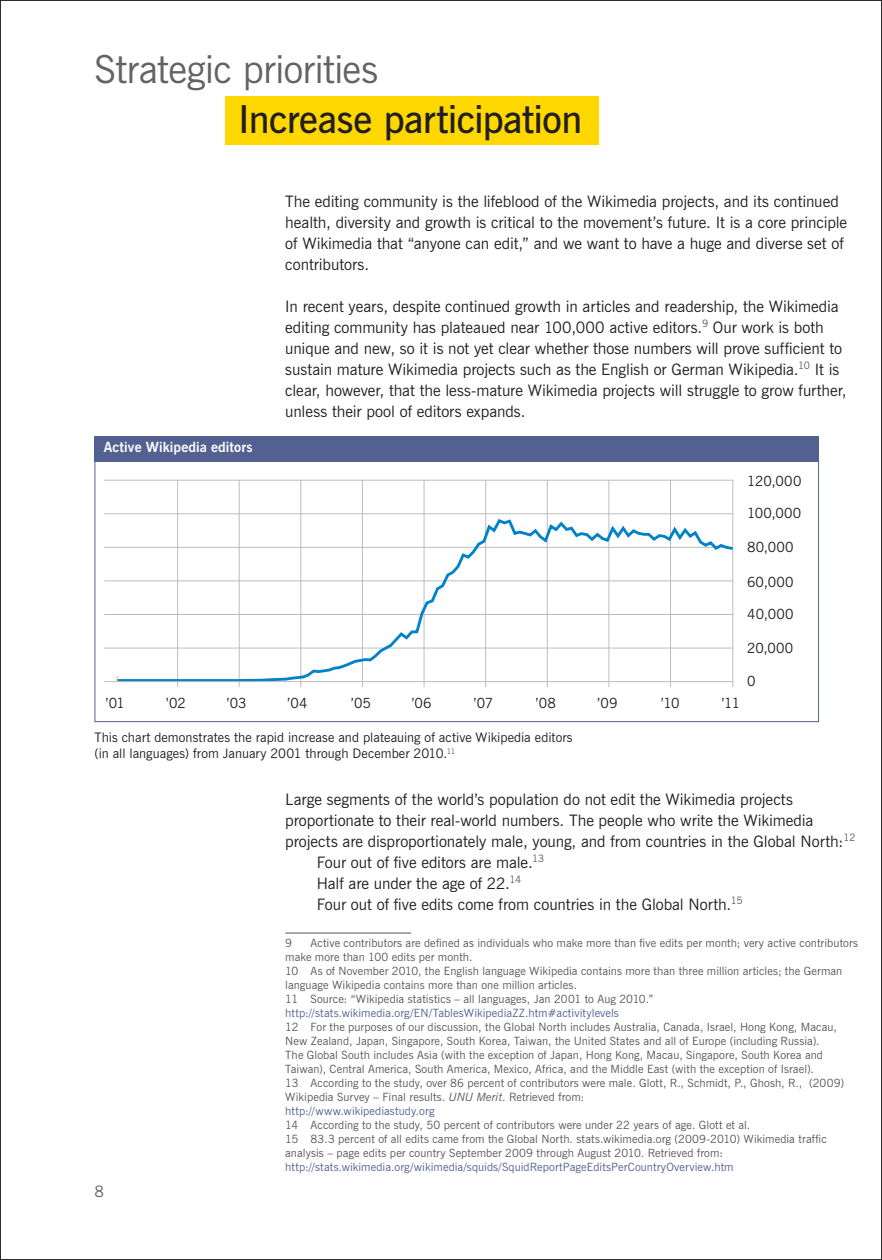
<style>
.page{position:relative;width:882px;height:1260px;background:#fff}
.page>*{position:absolute;margin:0;border:0;box-sizing:border-box;transform-origin:0 0}
.t1{font:600 38.5px "News Gothic BT";letter-spacing:-.015em;color:#231f20}
.t2{font:38.5px "News Gothic BT";letter-spacing:-.02em;color:#636366}
.t3{font:15.75px/21px "News Gothic BT";letter-spacing:-.005em;color:#231f20}
.t4{font:15.75px "News Gothic BT";color:#636366}
.t5{font:14px "News Gothic BT";letter-spacing:.015em;color:#231f20}
.t6{font:700 14px "News Gothic BT";letter-spacing:.01em;color:#fff}
.t7{font:13.12px/15.8px "News Gothic BT";letter-spacing:.005em;color:#231f20}
.t8{font:11.38px/14px "News Gothic BT";letter-spacing:.01em;color:#57585a}
.t9{font:11.38px "News Gothic BT";letter-spacing:.01em;color:#536192}
.s1{font-style:italic}
.s2{color:#536192}
</style>
<div class="page">
<div style="left:94px;top:460px;width:725px;height:262px;background:#fff;border:1px solid #536192"></div>
<div style="left:225px;top:96px;width:373px;height:49px;background:#ffd801"></div>
<hr style="left:285px;top:933px;width:126px;height:1px;background:#57585a">
<hr style="left:104px;top:648px;width:629px;height:1px;background:#bcbdc0">
<hr style="left:104px;top:614px;width:629px;height:1px;background:#bcbdc0">
<hr style="left:104px;top:580px;width:629px;height:1px;background:#bcbdc0">
<hr style="left:104px;top:547px;width:629px;height:1px;background:#bcbdc0">
<hr style="left:104px;top:513px;width:629px;height:1px;background:#bcbdc0">
<hr style="left:104px;top:480px;width:630px;height:1px;background:#bcbdc0">
<div style="left:94px;top:436px;width:725px;height:25px;background:#536192"></div>
<hr style="left:670px;top:480px;width:1px;height:207px;background:#bcbdc0">
<hr style="left:608px;top:480px;width:1px;height:207px;background:#bcbdc0">
<hr style="left:547px;top:480px;width:1px;height:207px;background:#bcbdc0">
<hr style="left:485px;top:480px;width:1px;height:207px;background:#bcbdc0">
<hr style="left:424px;top:480px;width:1px;height:207px;background:#bcbdc0">
<hr style="left:362px;top:480px;width:1px;height:207px;background:#bcbdc0">
<hr style="left:300px;top:480px;width:1px;height:207px;background:#bcbdc0">
<hr style="left:177px;top:480px;width:1px;height:207px;background:#bcbdc0">
<hr style="left:239px;top:480px;width:1px;height:207px;background:#bcbdc0">
<hr style="left:732px;top:480px;width:1px;height:207px;background:#bcbdc0">
<svg style="left:115px;top:517px;width:619px;height:166px"></svg>
<hr style="left:104px;top:681px;width:629px;height:1px;background:#bcbdc0">
<h1 class="t2" style="left:94px;top:46px;width:285px">Strategic priorities</h1>
<h1 class="t1" style="left:238px;top:96px;width:345px">Increase participation</h1>
<p class="t6" style="left:104px;top:438px;width:150px">Active Wikipedia editors</p>
<p class="t3" style="left:285px;top:190px;width:563px">The editing community is the lifeblood of the Wikimedia projects, and its continued health, diversity and growth is critical to the movement’s future. It is a core principle of Wikimedia that “anyone can edit,” and we want to have a huge and diverse set of contributors.</p>
<p class="t3" style="left:285px;top:295px;width:563px">In recent years, despite continued growth in articles and readership, the Wikimedia editing community has plateaued near 100,000 active editors.<sup>9</sup> Our work is both unique and new, so it is not yet clear whether those numbers will prove sufficient to sustain mature Wikimedia projects such as the English or German Wikipedia.<sup>10</sup> It is clear, however, that the less-mature Wikimedia projects will struggle to grow further, unless their pool of editors expands.</p>
<p class="t5" style="left:747px;top:472px;width:56px">120,000</p>
<p class="t5" style="left:747px;top:505px;width:56px">100,000</p>
<p class="t5" style="left:747px;top:538px;width:48px">80,000</p>
<p class="t5" style="left:747px;top:573px;width:48px">60,000</p>
<p class="t5" style="left:747px;top:605px;width:48px">40,000</p>
<p class="t5" style="left:747px;top:639px;width:48px">20,000</p>
<p class="t5" style="left:747px;top:673px;width:10px">0</p>
<p class="t5" style="left:106px;top:694px;width:21px">’01</p>
<p class="t5" style="left:166px;top:694px;width:22px">’02</p>
<p class="t5" style="left:226px;top:694px;width:22px">’03</p>
<p class="t5" style="left:287px;top:694px;width:22px">’04</p>
<p class="t5" style="left:351px;top:694px;width:22px">’05</p>
<p class="t5" style="left:411px;top:694px;width:22px">’06</p>
<p class="t5" style="left:474px;top:694px;width:21px">’07</p>
<p class="t5" style="left:536px;top:694px;width:22px">’08</p>
<p class="t5" style="left:597px;top:694px;width:22px">’09</p>
<p class="t5" style="left:661px;top:694px;width:20px">’10</p>
<p class="t7" style="left:94px;top:730px;width:480px">This chart demonstrates the rapid increase and plateauing of active Wikipedia editors (in all languages) from January 2001 through December 2010.<sup>11</sup></p>
<p class="t5" style="left:722px;top:694px;width:20px">’11</p>
<h2 class="t4" style="left:94px;top:1182px;width:11px">8</h2>
<h2 class="t3" style="left:285px;top:789px;width:509px">Large segments of the world’s population do not edit the Wikimedia projects</h2>
<h2 class="t3" style="left:285px;top:810px;width:530px">proportionate to their real-world numbers. The people who write the Wikimedia</h2>
<h2 class="t3" style="left:285px;top:831px;width:572px">projects are disproportionately male, young, and from countries in the Global North:<sup>12</sup></h2>
<h2 class="t3" style="left:317px;top:852px;width:229px">Four out of five editors are male.<sup>13</sup></h2>
<h2 class="t3" style="left:317px;top:873px;width:206px">Half are under the age of 22.<sup>14</sup></h2>
<h2 class="t3" style="left:317px;top:894px;width:428px">Four out of five edits come from countries in the Global North.<sup>15</sup></h2>
<p class="t8" style="left:285px;top:936px;width:8px">9</p>
<p class="t8" style="left:285px;top:936px;width:574px;text-indent:25px">Active contributors are defined as individuals who make more than five edits per month; very active contributors make more than 100 edits per month.<br>10 As of November 2010, the English language Wikipedia contains more than three million articles; the German language Wikipedia contains more than one million articles.<br>11 Source: “Wikipedia statistics – all languages, Jan 2001 to Aug 2010.”</p>
<p class="t9" style="left:285px;top:1006px;width:335px">http://stats.wikimedia.org/EN/TablesWikipediaZZ.htm#activitylevels</p>
<p class="t8" style="left:285px;top:1020px;width:560px">12 For the purposes of our discussion, the Global North includes Australia, Canada, Israel, Hong Kong, Macau, New Zealand, Japan, Singapore, South Korea, Taiwan, the United States and all of Europe (including Russia).<br>The Global South includes Asia (with the exception of Japan, Hong Kong, Macau, Singapore, South Korea and Taiwan), Central America, South America, Mexico, Africa, and the Middle East (with the exception of Israel).<br>13 According to the study, over 86 percent of contributors were male. Glott, R., Schmidt, P., Ghosh, R., (2009)<br>Wikipedia Survey – Final results. <span class="s1">UNU Merit</span>. Retrieved from:<br><span class="s2">http://www.wikipediastudy.org</span></p>
<p class="t8" style="left:285px;top:1118px;width:543px">14 According to the study, 50 percent of contributors were under 22 years of age. Glott et al.<br>15 83.3 percent of all edits came from the Global North. stats.wikimedia.org (2009-2010) Wikimedia traffic analysis – page edits per country September 2009 through August 2010. Retrieved from:</p>
<p class="t9" style="left:285px;top:1160px;width:450px">http://stats.wikimedia.org/wikimedia/squids/SquidReportPageEditsPerCountryOverview.htm</p>
</div>
